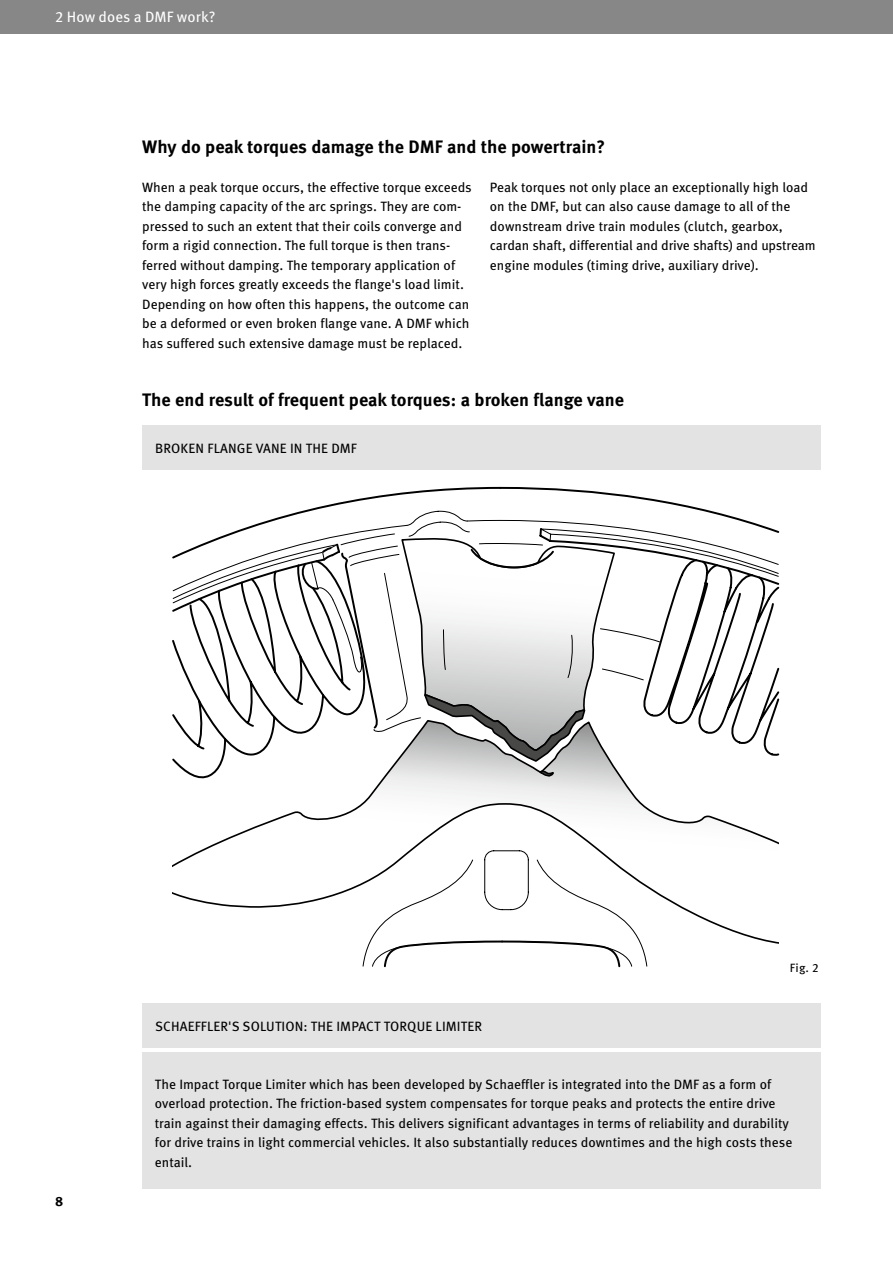
<style>
.page{position:relative;width:893px;height:1263px;background:#fff}
.page>*{position:absolute;margin:0;border:0;box-sizing:border-box;transform-origin:0 0}
.t1{font:700 18px "Meta OT";color:#000}
.t2{font:15px "Meta OT";letter-spacing:.005em;color:#fff}
.t3{font:13.5px/19.5px "Meta OT";color:#000}
.t4{font:700 13.5px "Meta OT";color:#000}
.t5{font:12px "Meta OT";color:#000}
</style>
<div class="page">
<div style="left:0;top:0;width:893px;height:34px;background:#868786"></div>
<div style="left:142px;top:425px;width:679px;height:45px;background:#e3e3e3"></div>
<svg style="left:362px;top:945px;width:286px;height:23px"></svg>
<svg style="left:173px;top:784px;width:605px;height:161px"></svg>
<svg style="left:172px;top:487px;width:607px;height:297px"></svg>
<div style="left:142px;top:1052px;width:679px;height:136px;background:#e3e3e3"></div>
<div style="left:142px;top:1003px;width:679px;height:45px;background:#e3e3e3"></div>
<p class="t2" style="left:55px;top:8px;width:162px">2 How does a DMF work?</p>
<h1 class="t1" style="left:142px;top:135px;width:464px">Why do peak torques damage the DMF and the powertrain?</h1>
<p class="t3" style="left:142px;top:178px;width:331px">When a peak torque occurs, the effective torque exceeds the damping capacity of the arc springs. They are com&shy;pressed to such an extent that their coils converge and form a rigid connection. The full torque is then trans&shy;ferred without damping. The temporary application of very high forces greatly exceeds the flange's load limit.<br>Depending on how often this happens, the outcome can be a deformed or even broken flange vane. A DMF which has suffered such extensive damage must be replaced.</p>
<p class="t3" style="left:490px;top:178px;width:327px">Peak torques not only place an exceptionally high load on the DMF, but can also cause damage to all of the downstream drive train modules (clutch, gearbox, cardan shaft, differential and drive shafts) and upstream engine modules (timing drive, auxiliary drive).</p>
<h1 class="t1" style="left:142px;top:389px;width:483px">The end result of frequent peak torques: a broken flange vane</h1>
<p class="t3" style="left:155px;top:438px;width:203px">BROKEN FLANGE VANE IN THE DMF</p>
<p class="t3" style="left:155px;top:1017px;width:328px">SCHAEFFLER'S SOLUTION: THE IMPACT TORQUE LIMITER</p>
<p class="t5" style="left:790px;top:960px;width:30px">Fig. 2</p>
<p class="t4" style="left:55px;top:1193px;width:10px">8</p>
<p class="t3" style="left:155px;top:1075px;width:639px">The Impact Torque Limiter which has been developed by Schaeffler is integrated into the DMF as a form of overload protection. The friction-based system compensates for torque peaks and protects the entire drive train against their damaging effects. This delivers significant advantages in terms of reliability and durability for drive trains in light commercial vehicles. It also substantially reduces downtimes and the high costs these entail.</p>
</div>
